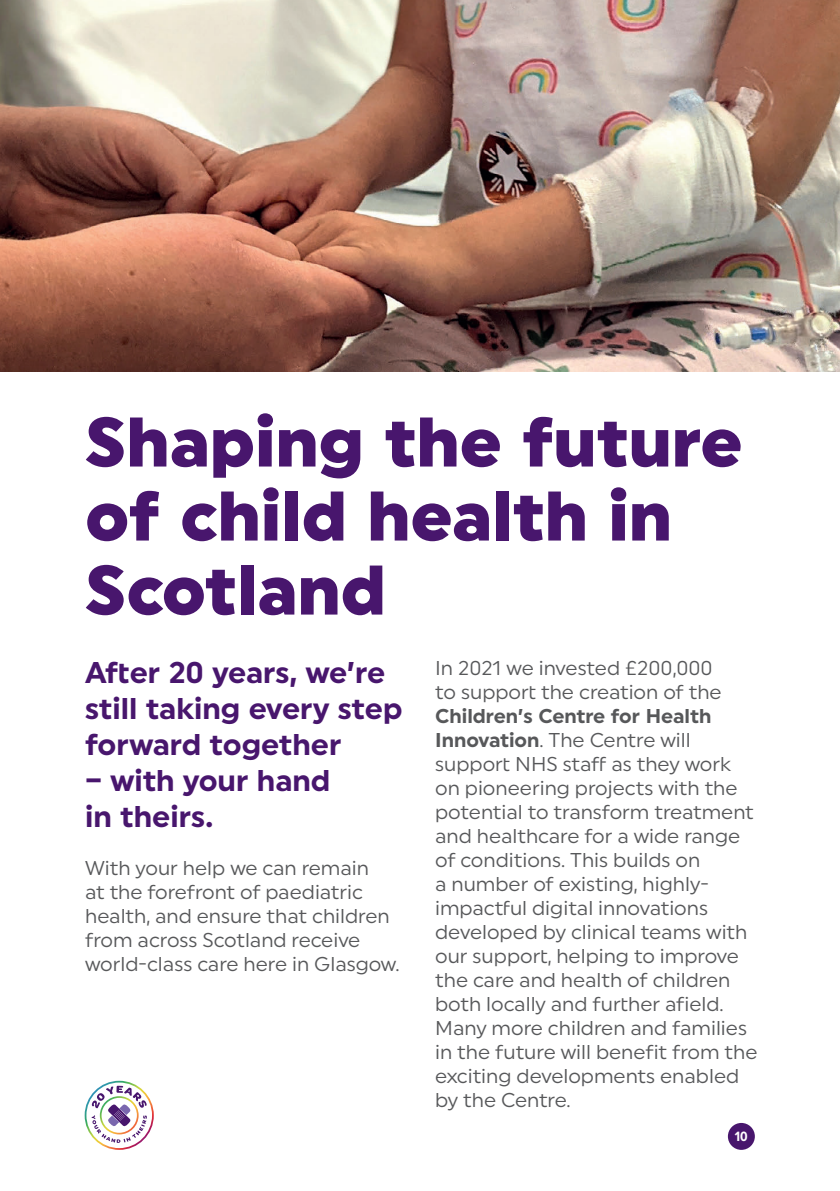
<style>
.page{position:relative;width:840px;height:1191px;background:#fff}
.page>*{position:absolute;margin:0;border:0;box-sizing:border-box;transform-origin:0 0}
.t1{font:900 70px/74px "Uniform";color:#48166d}
.t2{font:700 30px/36px "Uniform";color:#48166d}
.t3{font:20px/24px "Uniform";color:#57585a}
.t4{font:700 14px "Proxima Nova Cond";color:#fff}
.s1{font-weight:700}
</style>
<div class="page">
<img style="left:86px;top:1082px;width:66px;height:66px">
<div style="left:727px;top:1123px;width:27px;height:26px;background:#48166d;border-radius:50%"></div>
<img style="left:0;top:0;width:839px;height:372px">
<p class="t1" style="left:85px;top:404px;width:658px">Shaping the future of child health in<br>Scotland</p>
<p class="t2" style="left:85px;top:653px;width:319px">After 20 years, we’re still taking every step forward together</p>
<p class="t2" style="left:85px;top:761px;width:247px">– with your hand</p>
<p class="t2" style="left:85px;top:797px;width:130px">in theirs.</p>
<p class="t3" style="left:85px;top:855px;width:285px">With your help we can remain</p>
<p class="t3" style="left:85px;top:879px;width:306px">at the forefront of paediatric health, and ensure that children from across Scotland receive</p>
<p class="t3" style="left:85px;top:951px;width:316px">world-class care here in Glasgow.</p>
<p class="t3" style="left:435px;top:656px;width:324px">In 2021 we invested £200,000<br>to support the creation of the<br><span class="s1">Children’s Centre for Health<br>Innovation</span>. The Centre will support NHS staff as they work on pioneering projects with the potential to transform treatment and healthcare for a wide range of conditions. This builds on<br>a number of existing, highly&shy;impactful digital innovations developed by clinical teams with our support, helping to improve the care and health of children both locally and further afield.<br>Many more children and families in the future will benefit from the exciting developments enabled by the Centre.</p>
<p class="t4" style="left:734px;top:1125px;width:14px">10</p>
</div>
